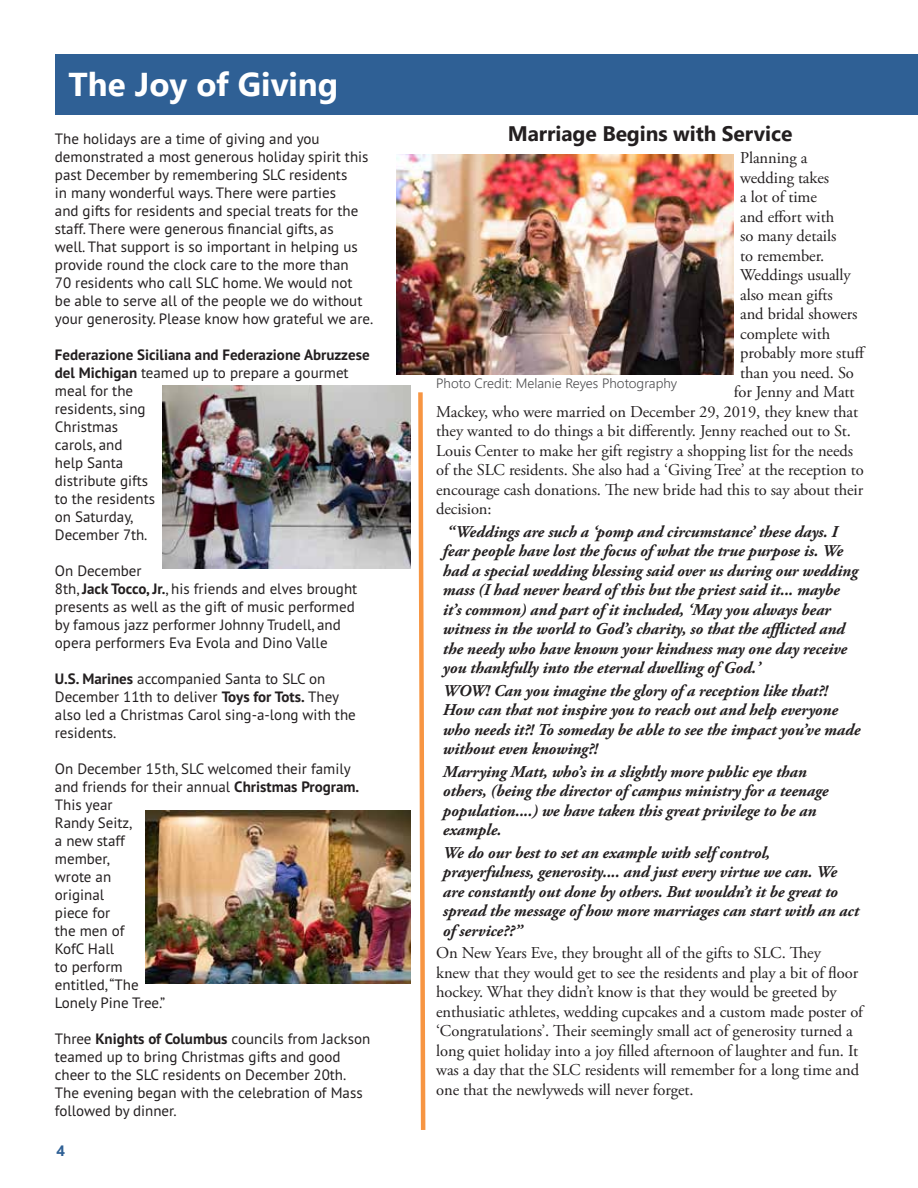
<style>
.page{position:relative;width:918px;height:1188px;background:#fff}
.page>*{position:absolute;margin:0;border:0;box-sizing:border-box;transform-origin:0 0}
.t1{font:700 33px "Segoe UI";color:#fff}
.t2{font:700 21px "Segoe UI";letter-spacing:-.005em;color:#231f20}
.t3{font:italic 700 16.5px/19.5px "Adobe Garamond Pro";letter-spacing:-.005em;color:#231f20}
.t4{font:16.5px/19.5px "Adobe Garamond Pro";letter-spacing:-.005em;color:#231f20}
.t5{font:15px/18px "PT Sans";color:#231f20}
.t6{font:700 15px "Segoe UI";color:#2f6095}
.t7{font:300 13.5px "Segoe UI";color:#4d4d4f}
.s1{font-weight:700}
</style>
<div class="page">
<div style="left:55px;top:54px;width:863px;height:60px;background:#2f6095"></div>
<svg style="left:418px;top:392px;width:8px;height:738px"></svg>
<img style="left:146px;top:811px;width:264px;height:172px">
<img style="left:397px;top:155px;width:336px;height:219px">
<img style="left:163px;top:386px;width:247px;height:182px">
<h1 class="t1" style="left:69px;top:53px;width:271px">The Joy of Giving</h1>
<p class="t5" style="left:55px;top:129px;width:320px">The holidays are a time of giving and you demonstrated a most generous holiday spirit this past December by remembering SLC residents<br>in many wonderful ways. There were parties<br>and gifts for residents and special treats for the staff. There were generous financial gifts, as<br>well. That support is so important in helping us provide round the clock care to the more than<br>70 residents who call SLC home. We would not<br>be able to serve all of the people we do without your generosity. Please know how grateful we are.</p>
<p class="t5" style="left:55px;top:345px;width:316px"><span class="s1">Federazione Siciliana and Federazione Abruzzese del Michigan</span> teamed up to prepare a gourmet meal for the<br>residents, sing<br>Christmas<br>carols, and<br>help Santa<br>distribute gifts<br>to the residents<br>on Saturday,<br>December 7th.</p>
<p class="t5" style="left:55px;top:561px;width:304px">On December<br>8th, <span class="s1">Jack Tocco, Jr.</span>, his friends and elves brought presents as well as the gift of music performed by famous jazz performer Johnny Trudell, and opera performers Eva Evola and Dino Valle</p>
<p class="t5" style="left:55px;top:669px;width:302px"><span class="s1">U.S. Marines</span> accompanied Santa to SLC on December 11th to deliver <span class="s1">Toys for Tots.</span> They also led a Christmas Carol sing-a-long with the residents.</p>
<p class="t5" style="left:55px;top:759px;width:306px">On December 15th, SLC welcomed their family and friends for their annual <span class="s1">Christmas Program.<br></span>This year<br>Randy Seitz,<br>a new staff<br>member,<br>wrote an<br>original<br>piece for<br>the men of<br>KofC Hall<br>to perform<br>entitled, “The<br>Lonely Pine Tree.”</p>
<p class="t5" style="left:55px;top:1029px;width:317px">Three <span class="s1">Knights of Columbus</span> councils from Jackson teamed up to bring Christmas gifts and good cheer to the SLC residents on December 20th.<br>The evening began with the celebration of Mass followed by dinner.</p>
<p class="t6" style="left:56px;top:1137px;width:10px">4</p>
<h2 class="t2" style="left:508px;top:113px;width:286px">Marriage Begins with Service</h2>
<p class="t4" style="left:740px;top:149px;width:69px">Planning a</p>
<p class="t4" style="left:740px;top:168px;width:91px">wedding takes</p>
<p class="t4" style="left:740px;top:188px;width:78px">a lot of time</p>
<p class="t4" style="left:740px;top:207px;width:96px">and effort with</p>
<p class="t4" style="left:740px;top:227px;width:98px">so many details</p>
<p class="t4" style="left:740px;top:246px;width:86px">to remember.</p>
<p class="t4" style="left:740px;top:266px;width:112px">Weddings usually</p>
<p class="t4" style="left:740px;top:285px;width:94px">also mean gifts</p>
<p class="t4" style="left:740px;top:305px;width:119px">and bridal showers</p>
<p class="t4" style="left:740px;top:324px;width:92px">complete with</p>
<p class="t4" style="left:740px;top:344px;width:127px">probably more stuff</p>
<p class="t4" style="left:740px;top:363px;width:115px">than you need. So</p>
<p class="t4" style="left:734px;top:383px;width:122px">for Jenny and Matt</p>
<p class="t4" style="left:436px;top:402px;width:424px">Mackey, who were married on December 29, 2019, they knew that</p>
<p class="t4" style="left:436px;top:422px;width:416px">they wanted to do things a bit differently. Jenny reached out to St.</p>
<p class="t4" style="left:436px;top:441px;width:418px">Louis Center to make her gift registry a shopping list for the needs</p>
<p class="t4" style="left:436px;top:461px;width:429px">of the SLC residents. She also had a ‘Giving Tree’ at the reception to</p>
<p class="t4" style="left:436px;top:480px;width:429px">encourage cash donations. The new bride had this to say about their</p>
<p class="t4" style="left:436px;top:500px;width:57px">decision:</p>
<p class="t3" style="left:443px;top:522px;width:417px">“Weddings are such a ‘pomp and circumstance’ these days. I fear people have lost the focus of what the true purpose is. We had a special wedding blessing said over us during our wedding mass (I had never heard of this but the priest said it... maybe it’s common) and part of it included, ‘May you always bear witness in the world to God’s charity, so that the afflicted and the needy who have known your kindness may one day receive you thankfully into the eternal dwelling of God.’</p>
<p class="t3" style="left:443px;top:681px;width:419px">WOW! Can you imagine the glory of a reception like that?!<br>How can that not inspire you to reach out and help everyone who needs it?! To someday be able to see the impact you’ve made without even knowing?!</p>
<p class="t3" style="left:443px;top:762px;width:387px">Marrying Matt, who’s in a slightly more public eye than others, (being the director of campus ministry for a teenage population....) we have taken this great privilege to be an example.</p>
<p class="t3" style="left:443px;top:843px;width:418px">We do our best to set an example with self control, prayerfulness, generosity.... and just every virtue we can. We are constantly out done by others. But wouldn’t it be great to spread the message of how more marriages can start with an act of service??”</p>
<p class="t4" style="left:436px;top:944px;width:428px">On New Years Eve, they brought all of the gifts to SLC. They<br>knew that they would get to see the residents and play a bit of floor hockey. What they didn’t know is that they would be greeted by enthusiatic athletes, wedding cupcakes and a custom made poster of ‘Congratulations’. Their seemingly small act of generosity turned a long quiet holiday into a joy filled afternoon of laughter and fun. It was a day that the SLC residents will remember for a long time and one that the newlyweds will never forget.</p>
<p class="t7" style="left:436px;top:371px;width:242px">Photo Credit: Melanie Reyes Photography</p>
</div>
